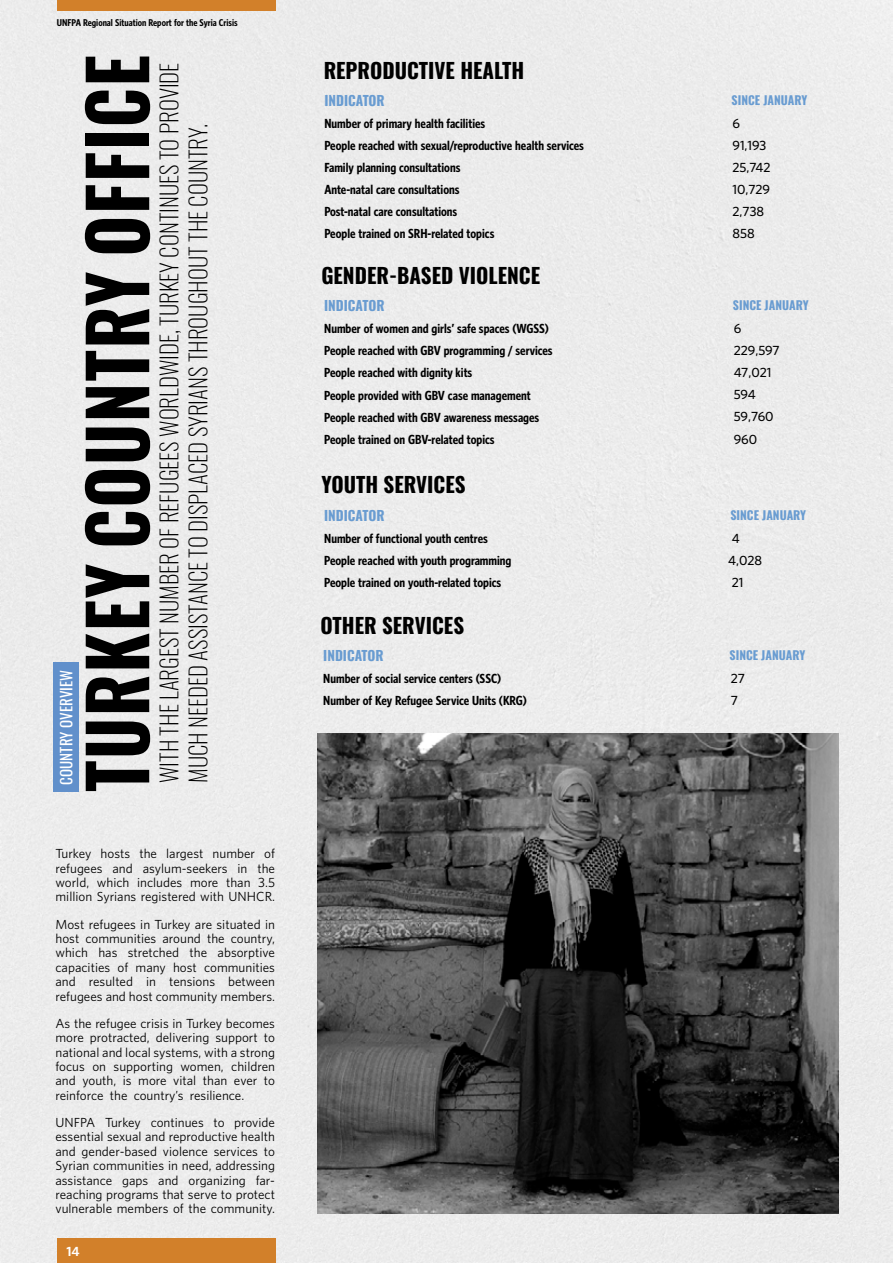
<style>
.page{position:relative;width:893px;height:1263px;background:#ececec}
.page>*{position:absolute;margin:0;border:0;box-sizing:border-box;transform-origin:0 0}
.t1{font:700 78.45px "Oswald";letter-spacing:.02em;color:#000;scale:.9 1}
.t2{font:200 23.1px/29.1px "Oswald";color:#000}
.t3{font:700 21px "Oswald";color:#000}
.t4{font:15px "Oswald";color:#fff}
.t5{font:700 13.65px "Oswald";color:#699cd1}
.t6{font:12px/14.4px "UNFPA Text";color:#000}
.t7{font:700 condensed 12px "UNFPA";color:#000}
.t8{font:600 12px "UNFPA";color:#000}
.t9{font:700 12px "Oswald";color:#699cd1}
.t10{font:700 12px "UNFPA";color:#fff}
.t11{font:700 condensed 9px "UNFPA";color:#000}
</style>
<div class="page">
<div style="left:57px;top:0;width:218px;height:11px;background:#d2802a"></div>
<div style="left:57px;top:1238px;width:218px;height:25px;background:#d2802a"></div>
<div style="left:53px;top:662px;width:25px;height:130px;background:#6190cb"></div>
<img style="left:317px;top:733px;width:522px;height:480px">
<p class="t11" style="left:57px;top:16px;width:182px">UNFPA Regional Situation Report for the Syria Crisis</p>
<p class="t4" style="left:53px;top:784px;width:116px;rotate:-90deg">COUNTRY OVERVIEW</p>
<h1 class="t1" style="left:76px;top:792px;width:820px;rotate:-90deg">TURKEY COUNTRY OFFICE</h1>
<h2 class="t2" style="left:152px;top:783px;width:722px;rotate:-90deg">WITH THE LARGEST NUMBER OF REFUGEES WORLDWIDE, TURKEY CONTINUES TO PROVIDE<br>MUCH NEEDED ASSISTANCE TO DISPLACED SYRIANS THROUGHOUT THE COUNTRY.</h2>
<p class="t6" style="left:55px;top:846px;width:37px">Turkey</p>
<p class="t6" style="left:101px;top:846px;width:31px">hosts</p>
<p class="t6" style="left:139px;top:846px;width:19px">the</p>
<p class="t6" style="left:166px;top:846px;width:39px">largest</p>
<p class="t6" style="left:213px;top:846px;width:44px">number</p>
<p class="t6" style="left:264px;top:846px;width:12px">of</p>
<p class="t6" style="left:55px;top:860px;width:49px">refugees</p>
<p class="t6" style="left:113px;top:860px;width:22px">and</p>
<p class="t6" style="left:143px;top:860px;width:87px">asylum-seekers</p>
<p class="t6" style="left:238px;top:860px;width:11px">in</p>
<p class="t6" style="left:257px;top:860px;width:19px">the</p>
<p class="t6" style="left:55px;top:875px;width:221px">world,<br>million Syrians registered with UNHCR.</p>
<p class="t6" style="left:55px;top:916px;width:221px;text-align:right">Most refugees in Turkey are situated in country,</p>
<p class="t6" style="left:97px;top:875px;width:34px">which</p>
<p class="t6" style="left:137px;top:875px;width:47px">includes</p>
<p class="t6" style="left:226px;top:875px;width:26px">than</p>
<p class="t6" style="left:258px;top:875px;width:18px">3.5</p>
<p class="t6" style="left:190px;top:875px;width:30px">more</p>
<p class="t6" style="left:55px;top:931px;width:25px">host</p>
<p class="t6" style="left:163px;top:931px;width:40px">around</p>
<p class="t6" style="left:207px;top:931px;width:19px">the</p>
<p class="t6" style="left:85px;top:931px;width:72px">communities</p>
<p class="t6" style="left:55px;top:945px;width:34px">which</p>
<p class="t6" style="left:98px;top:945px;width:21px">has</p>
<p class="t6" style="left:128px;top:945px;width:53px">stretched</p>
<p class="t6" style="left:190px;top:945px;width:19px">the</p>
<p class="t6" style="left:218px;top:945px;width:59px">absorptive</p>
<p class="t6" style="left:55px;top:960px;width:56px">capacities</p>
<p class="t6" style="left:118px;top:960px;width:12px">of</p>
<p class="t6" style="left:136px;top:960px;width:32px">many</p>
<p class="t6" style="left:173px;top:960px;width:25px">host</p>
<p class="t6" style="left:204px;top:960px;width:72px">communities</p>
<p class="t6" style="left:55px;top:974px;width:221px">and<br>refugees and host community members.</p>
<p class="t6" style="left:55px;top:1016px;width:221px;text-align:right">As the refugee crisis in Turkey becomes to</p>
<p class="t6" style="left:89px;top:974px;width:46px">resulted</p>
<p class="t6" style="left:228px;top:974px;width:48px">between</p>
<p class="t6" style="left:146px;top:974px;width:11px">in</p>
<p class="t6" style="left:169px;top:974px;width:47px">tensions</p>
<p class="t6" style="left:90px;top:1030px;width:61px">protracted,</p>
<p class="t6" style="left:156px;top:1030px;width:55px">delivering</p>
<p class="t6" style="left:215px;top:1030px;width:44px">support</p>
<p class="t6" style="left:55px;top:1030px;width:30px">more</p>
<p class="t6" style="left:55px;top:1044px;width:221px">national and local systems, with a strong</p>
<p class="t6" style="left:231px;top:1059px;width:45px">children</p>
<p class="t6" style="left:55px;top:1059px;width:31px">focus</p>
<p class="t6" style="left:114px;top:1059px;width:61px">supporting</p>
<p class="t6" style="left:92px;top:1059px;width:15px">on</p>
<p class="t6" style="left:180px;top:1059px;width:45px">women,</p>
<p class="t6" style="left:55px;top:1073px;width:22px">and</p>
<p class="t6" style="left:82px;top:1073px;width:35px">youth,</p>
<p class="t6" style="left:123px;top:1073px;width:10px">is</p>
<p class="t6" style="left:173px;top:1073px;width:25px">vital</p>
<p class="t6" style="left:138px;top:1073px;width:30px">more</p>
<p class="t6" style="left:203px;top:1073px;width:26px">than</p>
<p class="t6" style="left:264px;top:1073px;width:13px">to</p>
<p class="t6" style="left:234px;top:1073px;width:25px">ever</p>
<p class="t6" style="left:110px;top:1088px;width:19px">the</p>
<p class="t6" style="left:190px;top:1088px;width:56px">resilience.</p>
<p class="t6" style="left:55px;top:1088px;width:50px">reinforce</p>
<p class="t6" style="left:134px;top:1088px;width:51px">country s’</p>
<p class="t6" style="left:105px;top:1115px;width:37px">Turkey</p>
<p class="t6" style="left:234px;top:1115px;width:42px">provide</p>
<p class="t6" style="left:55px;top:1115px;width:41px">UNFPA</p>
<p class="t6" style="left:55px;top:1129px;width:221px">essential sexual and reproductive health</p>
<p class="t6" style="left:264px;top:1143px;width:13px">to</p>
<p class="t6" style="left:151px;top:1115px;width:55px">continues</p>
<p class="t6" style="left:213px;top:1115px;width:13px">to</p>
<p class="t6" style="left:55px;top:1143px;width:221px">and<br>Syrian communities in need, addressing</p>
<p class="t6" style="left:55px;top:1187px;width:221px">reaching programs that serve to protect</p>
<p class="t6" style="left:82px;top:1143px;width:77px">gender-based</p>
<p class="t6" style="left:163px;top:1143px;width:47px">violence</p>
<p class="t6" style="left:214px;top:1143px;width:46px">services</p>
<p class="t6" style="left:158px;top:1172px;width:22px">and</p>
<p class="t6" style="left:256px;top:1172px;width:21px">far-</p>
<p class="t6" style="left:55px;top:1172px;width:58px">assistance</p>
<p class="t6" style="left:188px;top:1172px;width:59px">organizing</p>
<p class="t6" style="left:122px;top:1172px;width:28px">gaps</p>
<p class="t6" style="left:55px;top:1201px;width:221px">vulnerable members of the community.</p>
<p class="t10" style="left:67px;top:1243px;width:15px">14</p>
<h3 class="t3" style="left:324px;top:60px;width:202px">REPRODUCTIVE HEALTH</h3>
<p class="t5" style="left:324px;top:93px;width:62px">INDICATOR</p>
<p class="t7" style="left:324px;top:116px;width:162px">Number of primary health facilities</p>
<p class="t7" style="left:324px;top:138px;width:261px">People reached with sexual/reproductive health services</p>
<p class="t7" style="left:324px;top:160px;width:138px">Family planning consultations</p>
<p class="t7" style="left:324px;top:182px;width:137px">Ante-natal care consultations</p>
<p class="t7" style="left:324px;top:204px;width:134px">Post-natal care consultations</p>
<p class="t7" style="left:324px;top:226px;width:172px">People trained on SRH-related topics</p>
<h3 class="t3" style="left:321px;top:264px;width:220px">GENDER-BASED VIOLENCE</h3>
<p class="t5" style="left:324px;top:299px;width:62px">INDICATOR</p>
<p class="t7" style="left:324px;top:321px;width:226px">Number of women and girls’ safe spaces (WGSS(</p>
<p class="t7" style="left:324px;top:343px;width:230px">People reached with GBV programming / services</p>
<p class="t7" style="left:324px;top:365px;width:150px">People reached with dignity kits</p>
<p class="t7" style="left:324px;top:387px;width:208px">People provided with GBV case management</p>
<p class="t7" style="left:324px;top:409px;width:217px">People reached with GBV awareness messages</p>
<p class="t7" style="left:324px;top:431px;width:172px">People trained on GBV-related topics</p>
<h3 class="t3" style="left:321px;top:474px;width:146px">YOUTH SERVICES</h3>
<p class="t5" style="left:324px;top:508px;width:62px">INDICATOR</p>
<p class="t7" style="left:324px;top:531px;width:165px">Number of functional youth centres</p>
<p class="t7" style="left:324px;top:553px;width:189px">People reached with youth programming</p>
<p class="t7" style="left:324px;top:575px;width:179px">People trained on youth-related topics</p>
<h3 class="t3" style="left:320px;top:614px;width:145px">OTHER SERVICES</h3>
<p class="t5" style="left:323px;top:649px;width:62px">INDICATOR</p>
<p class="t7" style="left:323px;top:671px;width:179px">Number of social service centers (SSC(</p>
<p class="t7" style="left:323px;top:693px;width:205px">Number of Key Refugee Service Units (KRG(</p>
<p class="t9" style="left:732px;top:94px;width:77px">SINCE JANUARY</p>
<p class="t8" style="left:732px;top:115px;width:9px">6</p>
<p class="t8" style="left:732px;top:137px;width:35px">91,193</p>
<p class="t8" style="left:732px;top:159px;width:40px">25,742</p>
<p class="t8" style="left:732px;top:181px;width:39px">10,729</p>
<p class="t8" style="left:732px;top:203px;width:33px">2,738</p>
<p class="t8" style="left:732px;top:225px;width:24px">858</p>
<p class="t9" style="left:733px;top:299px;width:77px">SINCE JANUARY</p>
<p class="t8" style="left:734px;top:321px;width:9px">6</p>
<p class="t8" style="left:734px;top:343px;width:47px">229,597</p>
<p class="t8" style="left:734px;top:365px;width:39px">47,021</p>
<p class="t8" style="left:734px;top:387px;width:24px">594</p>
<p class="t8" style="left:734px;top:409px;width:41px">59,760</p>
<p class="t8" style="left:734px;top:431px;width:25px">960</p>
<p class="t9" style="left:730px;top:509px;width:77px">SINCE JANUARY</p>
<p class="t8" style="left:732px;top:530px;width:9px">4</p>
<p class="t8" style="left:728px;top:552px;width:35px">4,028</p>
<p class="t8" style="left:732px;top:574px;width:13px">21</p>
<p class="t9" style="left:729px;top:649px;width:77px">SINCE JANUARY</p>
<p class="t8" style="left:731px;top:671px;width:16px">27</p>
<p class="t8" style="left:731px;top:693px;width:9px">7</p>
</div>
